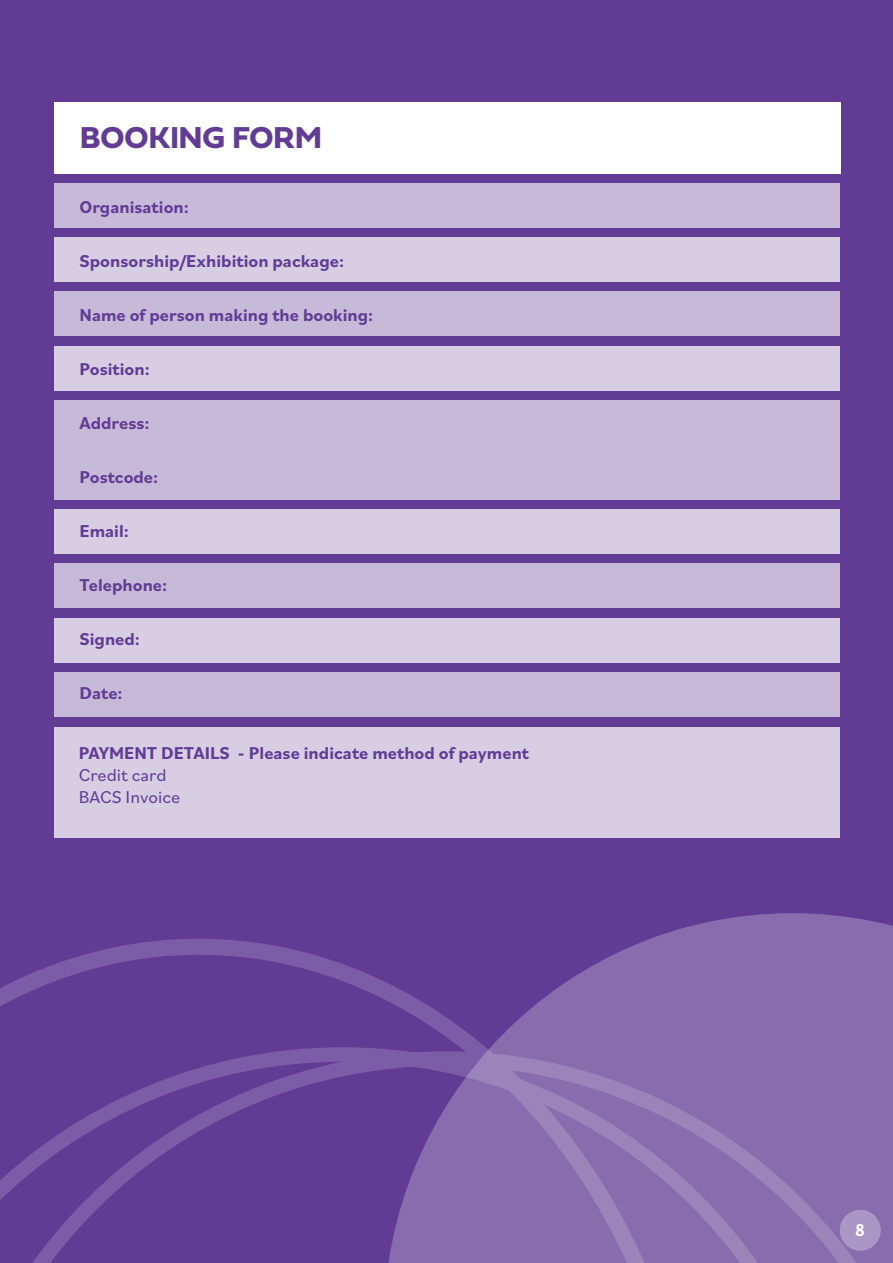
<style>
.page{position:relative;width:893px;height:1263px;background:#fff}
.page>*{position:absolute;margin:0;border:0;box-sizing:border-box;transform-origin:0 0}
.t1{font:31.5px "Fieldwork Geo Bold";color:#623c94}
.t2{font:700 18px "Bilo";color:#623c94}
.t3{font:18px/21.6px "Bilo";color:#623c94}
.t4{font:700 16.5px "FS Me";color:#fff}
</style>
<div class="page">
<div style="left:0;top:0;width:893px;height:939px;background:#623c94"></div>
<svg style="left:384px;top:913px;width:509px;height:127px;background:#7d5fa7"></svg>
<svg style="left:705px;top:1040px;width:188px;height:223px;background:#896eaf"></svg>
<svg style="left:0;top:939px;width:705px;height:324px;background:#72509e"></svg>
<div style="left:54px;top:727px;width:786px;height:111px;background:#d7cee4"></div>
<div style="left:54px;top:400px;width:786px;height:99px;background:#c7bad9"></div>
<div style="left:54px;top:346px;width:786px;height:45px;background:#d7cee4"></div>
<div style="left:54px;top:292px;width:786px;height:44px;background:#c7bad9"></div>
<div style="left:54px;top:237px;width:786px;height:45px;background:#d7cee4"></div>
<div style="left:54px;top:183px;width:786px;height:45px;background:#c7bad9"></div>
<div style="left:54px;top:102px;width:786px;height:72px;background:#fff"></div>
<div style="left:54px;top:563px;width:786px;height:45px;background:#c7bad9"></div>
<div style="left:54px;top:509px;width:786px;height:45px;background:#d7cee4"></div>
<div style="left:54px;top:672px;width:786px;height:45px;background:#c7bad9"></div>
<div style="left:54px;top:618px;width:786px;height:44px;background:#d7cee4"></div>
<div style="left:840px;top:1210px;width:41px;height:41px;background:#ab97c6;border-radius:50%"></div>
<h1 class="t1" style="left:80px;top:113px;width:243px">BOOKING FORM</h1>
<p class="t2" style="left:79px;top:195px;width:111px">Organisation:</p>
<p class="t2" style="left:79px;top:249px;width:266px">Sponsorship/Exhibition package:</p>
<p class="t2" style="left:79px;top:303px;width:295px">Name of person making the booking:</p>
<p class="t2" style="left:79px;top:357px;width:72px">Position:</p>
<p class="t2" style="left:79px;top:411px;width:72px">Address:</p>
<p class="t2" style="left:79px;top:465px;width:80px">Postcode:</p>
<p class="t2" style="left:79px;top:519px;width:51px">Email:</p>
<p class="t2" style="left:79px;top:573px;width:89px">Telephone:</p>
<p class="t2" style="left:79px;top:627px;width:62px">Signed:</p>
<p class="t2" style="left:79px;top:681px;width:45px">Date:</p>
<p class="t2" style="left:79px;top:741px;width:452px">PAYMENT DETAILS - Please indicate method of payment</p>
<p class="t3" style="left:79px;top:764px;width:103px">Credit card<br>BACS Invoice</p>
<p class="t4" style="left:855px;top:1217px;width:11px">8</p>
</div>
